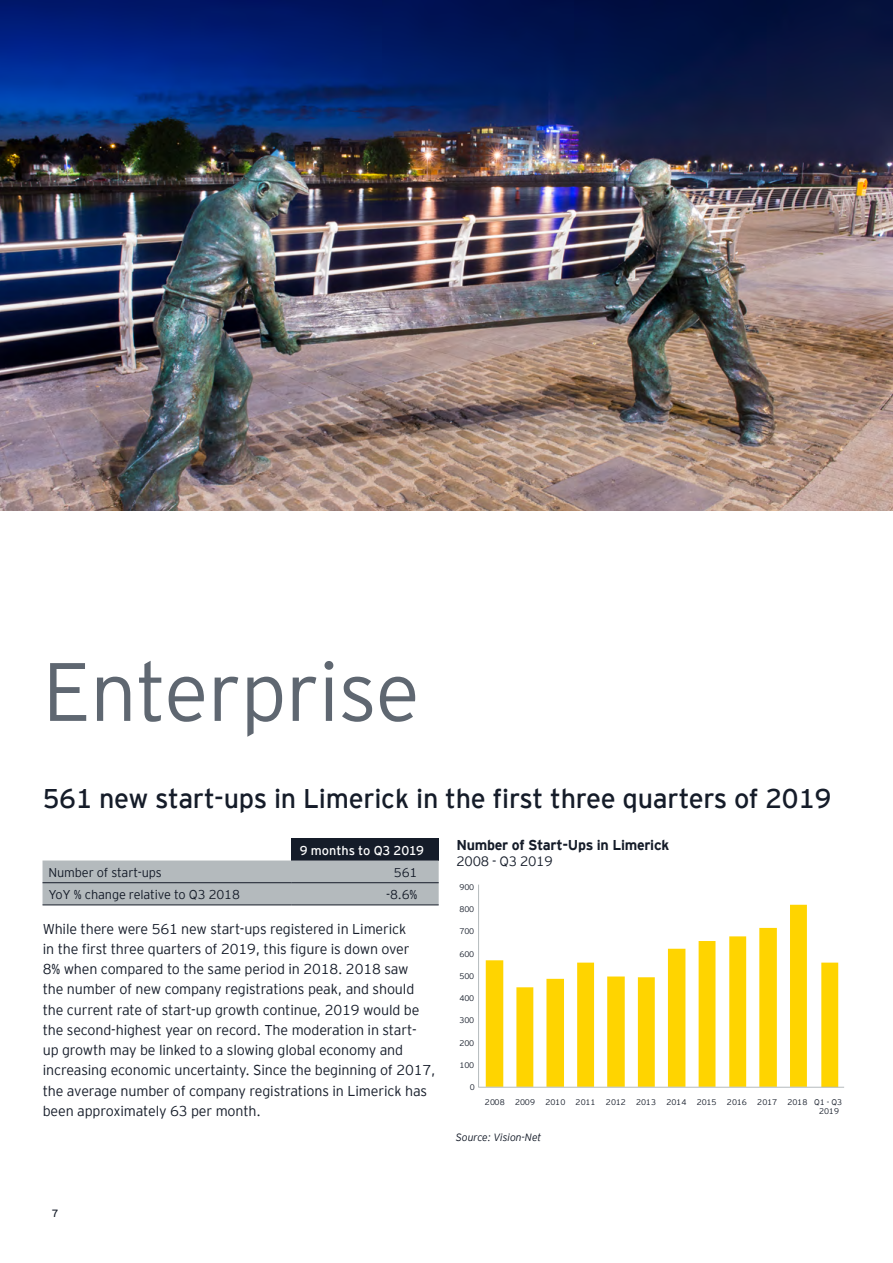
<style>
.page{position:relative;width:893px;height:1263px;background:#fff}
.page>*{position:absolute;margin:0;border:0;box-sizing:border-box;transform-origin:0 0}
.t1{font:300 82.5px "EY Interstate";letter-spacing:-.01em;color:#5f6771}
.t2{font:27px "EY Interstate";letter-spacing:-.01em;color:#151c29}
.t3{font:300 14.25px/20.2px "EY Interstate";letter-spacing:-.01em;color:#151c29}
.t4{font:700 14.25px "EY Interstate";letter-spacing:-.02em;color:#151c29}
.t5{font:300 13.5px "EY Interstate";letter-spacing:-.02em;color:#151c29}
.t6{font:300 12.75px "EY Interstate";letter-spacing:-.01em;color:#151c29}
.t7{font:12.75px "EY Interstate";letter-spacing:-.01em;color:#fff}
.t8{font:italic 300 10.5px "EY Interstate";letter-spacing:-.01em;color:#151c29}
.t9{font:10.5px "EY Interstate";color:#151c29}
.t10{font:300 8.1px/9px "EY Interstate";letter-spacing:.015em;color:#151c29;text-align:center}
</style>
<div class="page">
<img style="left:0;top:0;width:893px;height:510px">
<svg style="left:478px;top:884px;width:366px;height:204px"></svg>
<div style="left:291px;top:838px;width:148px;height:22px;background:#151c29"></div>
<div style="left:43px;top:860px;width:396px;height:44px;background:#b4babd"></div>
<hr style="left:43px;top:882px;width:248px;height:1px;background:#151c29">
<hr style="left:291px;top:882px;width:148px;height:1px;background:#151c29">
<hr style="left:43px;top:904px;width:248px;height:1px;background:#151c29">
<hr style="left:291px;top:904px;width:148px;height:1px;background:#151c29">
<h1 class="t1" style="left:43px;top:633px;width:379px">Enterprise</h1>
<h2 class="t2" style="left:43px;top:779px;width:790px">561 new start-ups in Limerick in the first three quarters of 2019</h2>
<p class="t7" style="left:300px;top:841px;width:126px">9 months to Q3 2019</p>
<p class="t6" style="left:49px;top:863px;width:115px">Number of start-ups</p>
<p class="t6" style="left:394px;top:863px;width:25px">561</p>
<p class="t6" style="left:49px;top:885px;width:193px">YoY % change relative to Q3 2018</p>
<p class="t6" style="left:386px;top:885px;width:33px">-8.6%</p>
<p class="t3" style="left:43px;top:918px;width:394px">While there were 561 new start-ups registered in Limerick<br>in the first three quarters of 2019, this figure is down over<br>8% when compared to the same period in 2018. 2018 saw<br>the number of new company registrations peak, and should the current rate of start-up growth continue, 2019 would be the second-highest year on record. The moderation in start&shy;up growth may be linked to a slowing global economy and increasing economic uncertainty. Since the beginning of 2017, the average number of company registrations in Limerick has been approximately 63 per month.</p>
<p class="t4" style="left:456px;top:834px;width:214px">Number of Start-Ups in Limerick</p>
<p class="t5" style="left:456px;top:852px;width:98px">2008 - Q3 2019</p>
<p class="t10" style="left:459px;top:882px;width:16px">900</p>
<p class="t10" style="left:459px;top:904px;width:16px">800</p>
<p class="t10" style="left:459px;top:926px;width:16px">700</p>
<p class="t10" style="left:459px;top:949px;width:16px">600</p>
<p class="t10" style="left:459px;top:971px;width:16px">500</p>
<p class="t10" style="left:459px;top:993px;width:16px">400</p>
<p class="t10" style="left:459px;top:1015px;width:16px">300</p>
<p class="t10" style="left:459px;top:1038px;width:16px">200</p>
<p class="t10" style="left:459px;top:1060px;width:16px">100</p>
<p class="t10" style="left:470px;top:1082px;width:7px">0</p>
<p class="t10" style="left:485px;top:1097px;width:22px">2008</p>
<p class="t10" style="left:515px;top:1097px;width:22px">2009</p>
<p class="t10" style="left:545px;top:1097px;width:22px">2010</p>
<p class="t10" style="left:576px;top:1097px;width:22px">2011</p>
<p class="t10" style="left:606px;top:1097px;width:22px">2012</p>
<p class="t10" style="left:636px;top:1097px;width:22px">2013</p>
<p class="t10" style="left:666px;top:1097px;width:22px">2014</p>
<p class="t10" style="left:697px;top:1097px;width:22px">2015</p>
<p class="t10" style="left:727px;top:1097px;width:22px">2016</p>
<p class="t10" style="left:757px;top:1097px;width:22px">2017</p>
<p class="t10" style="left:814px;top:1097px;width:29px">Q1 - Q3<br>2019</p>
<p class="t10" style="left:787px;top:1097px;width:22px">2018</p>
<p class="t8" style="left:456px;top:1129px;width:87px">Source: Vision-Net</p>
<p class="t9" style="left:52px;top:1206px;width:8px">7</p>
</div>
